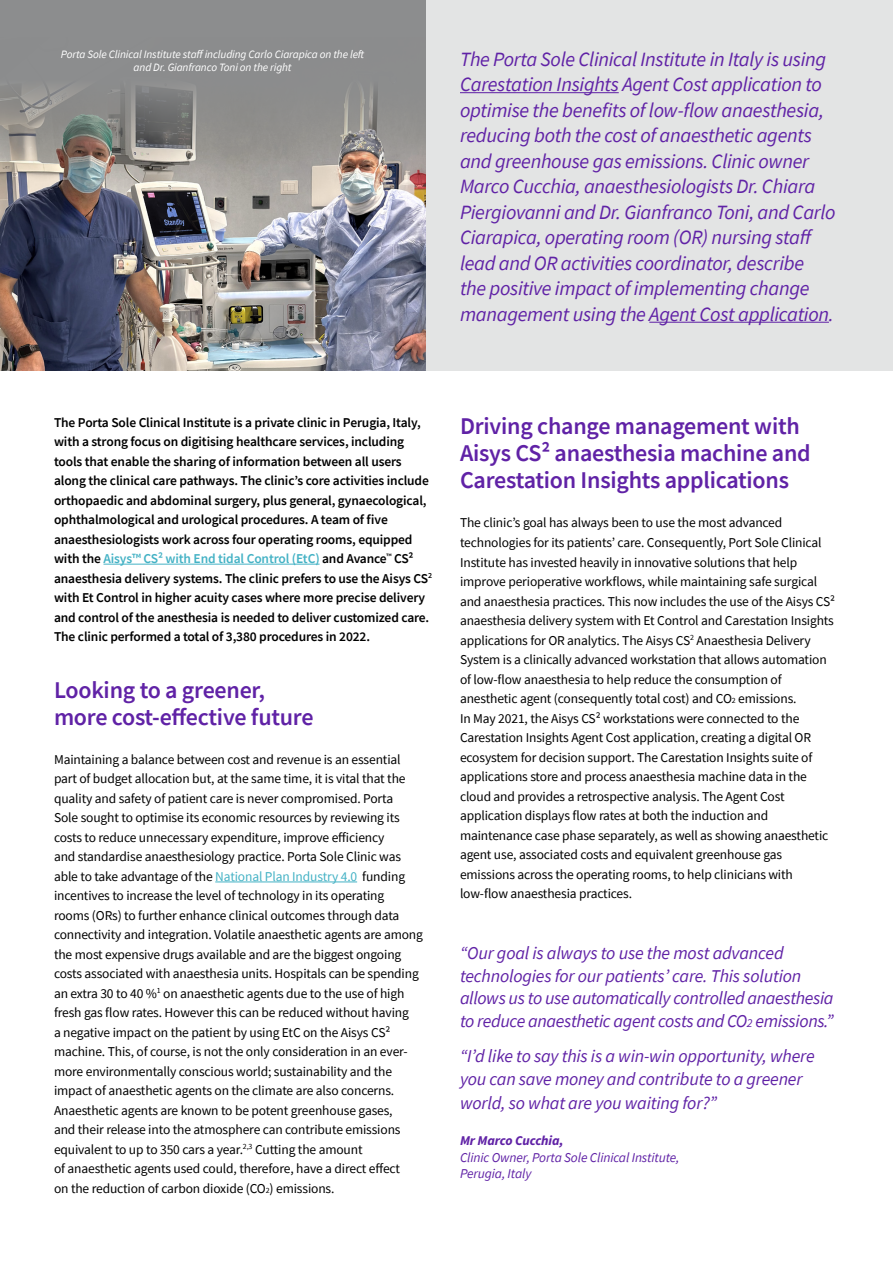
<style>
.page{position:relative;width:893px;height:1263px;background:#fff}
.page>*{position:absolute;margin:0;border:0;box-sizing:border-box;transform-origin:0 0}
.Subheadline_16_18{font:600 24px/27px "Source Sans Pro";letter-spacing:-.01em;color:#6022a6}
.Quote_14_16{font:italic 20.25px/25.5px "Source Sans Pro";letter-spacing:-.015em;color:#6022a6}
.Quote_14_16-2{font:italic 18px/22.5px "Source Sans Pro";letter-spacing:-.01em;color:#6022a6}
.Body_Copy_9_13{font:13.5px/19.5px "Source Sans Pro";letter-spacing:-.01em;color:#000}
.Body_Copy_9_13-2{font:600 13.5px/19.5px "Source Sans Pro";letter-spacing:-.01em;color:#000}
.Quote_14_16-3{font:italic 13.5px/16.2px "Source Sans Pro";letter-spacing:-.01em;color:#6022a6}
.Body_Copy_9_13-3{font:italic 11.25px/13.5px "Source Sans Pro";letter-spacing:-.01em;color:#fff;text-align:center}
.s1{color:#44b2c5}
.s2{font-size:7.8px}
.s3{font-size:12px}
.s4{font-weight:700}
</style>
<div class="page">
<div style="left:0;top:0;width:893px;height:371px;background:#e3e4e4"></div>
<hr style="left:460px;top:92px;width:159px;height:1px;background:#6022a6">
<hr style="left:649px;top:322px;width:180px;height:1px;background:#6022a6">
<hr style="left:103px;top:564px;width:217px;height:1px;background:#44b2c5">
<hr style="left:215px;top:881px;width:142px;height:1px;background:#44b2c5">
<div style="left:0;top:0;width:425px;height:371px;background:#8c8d8e"></div>
<img style="left:0;top:87px;width:425px;height:284px">
<p class="Body_Copy_9_13-3" style="left:61px;top:47px;width:305px">Porta Sole Clinical Institute staff including Carlo Ciarapica on the left and Dr. Gianfranco Toni on the right</p>
<p class="Quote_14_16" style="left:460px;top:46px;width:377px">The Porta Sole Clinical Institute in Italy is using Carestation Insights Agent Cost application to optimise the benefits of low-flow anaesthesia, reducing both the cost of anaesthetic agents and greenhouse gas emissions. Clinic owner Marco Cucchia, anaesthesiologists Dr. Chiara Piergiovanni and Dr. Gianfranco Toni, and Carlo Ciarapica, operating room (OR) nursing staff lead and OR activities coordinator, describe<br>the positive impact of implementing change management using the Agent Cost application.</p>
<p class="Body_Copy_9_13-2" style="left:54px;top:412px;width:380px">The Porta Sole Clinical Institute is a private clinic in Perugia, Italy, with a strong focus on digitising healthcare services, including tools that enable the sharing of information between all users along the clinical care pathways. The clinic’s core activities include orthopaedic and abdominal surgery, plus general, gynaecological, ophthalmological and urological procedures. A team of five anaesthesiologists work across four operating rooms, equipped with the <span class="s1">Aisys™ CS² with End tidal Control (EtC)</span> and Avance<sup>™</sup> CS² anaesthesia delivery systems. The clinic prefers to use the Aisys CS<sup>2 </sup>with Et Control in higher acuity cases where more precise delivery and control of the anesthesia is needed to deliver customized care.<br>The clinic performed a total of 3,380 procedures in 2022.</p>
<p class="Subheadline_16_18" style="left:54px;top:676px;width:261px">Looking to a greener, more cost-effective future</p>
<p class="Body_Copy_9_13" style="left:54px;top:750px;width:370px">Maintaining a balance between cost and revenue is an essential part of budget allocation but, at the same time, it is vital that the quality and safety of patient care is never compromised. Porta<br>Sole sought to optimise its economic resources by reviewing its costs to reduce unnecessary expenditure, improve efficiency<br>and standardise anaesthesiology practice. Porta Sole Clinic was able to take advantage of the <span class="s1">National Plan Industry 4.0</span> funding incentives to increase the level of technology in its operating rooms (ORs) to further enhance clinical outcomes through data connectivity and integration. Volatile anaesthetic agents are among the most expensive drugs available and are the biggest ongoing costs associated with anaesthesia units. Hospitals can be spending an extra 30 to 40 %<sup>1</sup> on anaesthetic agents due to the use of high fresh gas flow rates. However this can be reduced without having<br>a negative impact on the patient by using EtC on the Aisys CS² machine. This, of course, is not the only consideration in an ever&shy;more environmentally conscious world; sustainability and the impact of anaesthetic agents on the climate are also concerns.<br>Anaesthetic agents are known to be potent greenhouse gases,<br>and their release into the atmosphere can contribute emissions equivalent to up to 350 cars a year.<sup>2,3</sup> Cutting the amount<br>of anaesthetic agents used could, therefore, have a direct effect<br>on the reduction of carbon dioxide (CO<span class="s2">2</span>) emissions.</p>
<p class="Subheadline_16_18" style="left:460px;top:413px;width:352px">Driving change management with<br>Aisys CS² anaesthesia machine and<br>Carestation Insights applications</p>
<p class="Body_Copy_9_13" style="left:460px;top:513px;width:377px">The clinic’s goal has always been to use the most advanced technologies for its patients’ care. Consequently, Port Sole Clinical Institute has invested heavily in innovative solutions that help improve perioperative workflows, while maintaining safe surgical and anaesthesia practices. This now includes the use of the Aisys CS² anaesthesia delivery system with Et Control and Carestation Insights applications for OR analytics. The Aisys CS<sup>2</sup> Anaesthesia Delivery System is a clinically advanced workstation that allows automation of low-flow anaesthesia to help reduce the consumption of anesthetic agent (consequently total cost) and CO<span class="s2">2</span> emissions.<br>In May 2021, the Aisys CS² workstations were connected to the Carestation Insights Agent Cost application, creating a digital OR ecosystem for decision support. The Carestation Insights suite of applications store and process anaesthesia machine data in the cloud and provides a retrospective analysis. The Agent Cost application displays flow rates at both the induction and maintenance case phase separately, as well as showing anaesthetic agent use, associated costs and equivalent greenhouse gas emissions across the operating rooms, to help clinicians with low-flow anaesthesia practices.</p>
<p class="Quote_14_16-2" style="left:460px;top:942px;width:375px">“Our goal is always to use the most advanced technologies for our patients’ care. This solution allows us to use automatically controlled anaesthesia to reduce anaesthetic agent costs and CO<span class="s3">2</span> emissions.”</p>
<p class="Quote_14_16-2" style="left:460px;top:1044px;width:356px;line-height:23.2px">“I’d like to say this is a win-win opportunity, where you can save money and contribute to a greener world, so what are you waiting for?”</p>
<p class="Quote_14_16-3" style="left:460px;top:1132px;width:221px"><span class="s4">Mr Marco Cucchia,<br></span>Clinic Owner, Porta Sole Clinical Institute,<br>Perugia, Italy</p>
</div>
